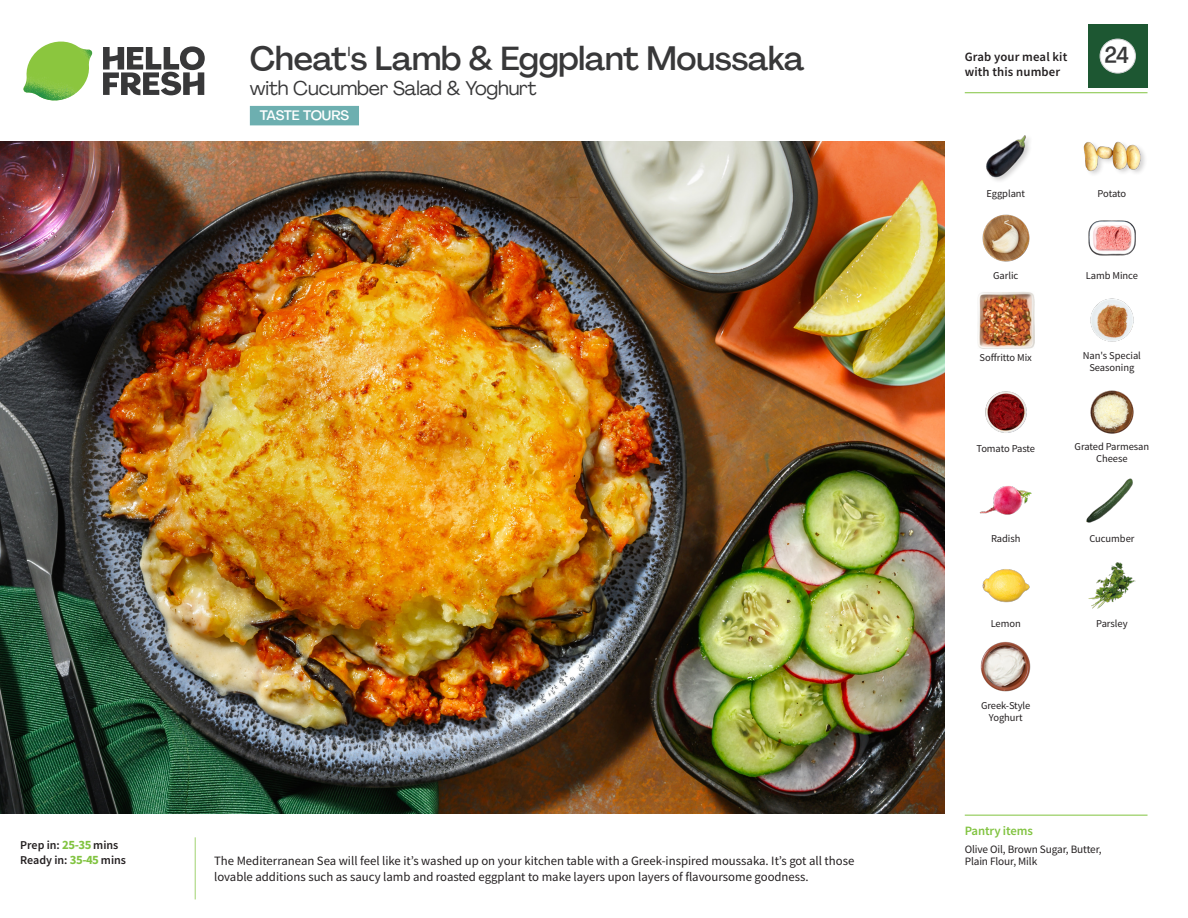
<style>
.page{position:relative;width:1188px;height:918px;background:#fff}
.page>*{position:absolute;margin:0;border:0;box-sizing:border-box;transform-origin:0 0}
._15_Titel_UK{font:500 33px "Agrandir";letter-spacing:-.01em;color:#383839}
._002_Label_Nr{font:500 22.8px "Agrandir";color:#383839;scale:.94 1}
._15_Titel_UK-2{font:19.5px "Agrandir";letter-spacing:-.01em;color:#383839}
.t1{font:500 13.5px "Agrandir";letter-spacing:-.02em;color:#fff}
.Step_6_Text_AU{font:12.75px/16.5px "Source Sans Pro";color:#231f20}
.t2{font:600 12.75px/15px "Source Sans Pro";letter-spacing:.01em;color:#231f20}
._04_Headers_Front{font:600 12.75px "Source Sans Pro";letter-spacing:-.01em;color:#81c340}
._04_Intro{font:600 12px "Source Sans Pro";color:#231f20}
._05_Pantry{font:11.25px "Source Sans Pro";letter-spacing:-.01em;color:#231f20}
._18_FRONT_ingredients{font:10.5px/12px "Source Sans Pro";letter-spacing:-.005em;color:#231f20;text-align:center}
.s1{font-weight:700;font-size:12.75px;color:#81c340}
</style>
<div class="page">
<svg style="left:103px;top:46px;width:102px;height:49px"></svg>
<img style="left:23px;top:42px;width:69px;height:59px">
<div style="left:1088px;top:24px;width:60px;height:64px;background:#1d5732"></div>
<div style="left:1100px;top:39px;width:35px;height:34px;background:#fff;border-radius:50%"></div>
<div style="left:1100px;top:39px;width:36px;height:34px;border:1px solid #d1d2d4;border-radius:50%"></div>
<img style="left:0;top:142px;width:945px;height:672px">
<div style="left:250px;top:102px;width:140px;height:26px;background:linear-gradient(to right,#fff,#fff)"></div>
<div style="left:250px;top:106px;width:109px;height:19px;background:#6dafb0"></div>
<img style="left:977px;top:292px;width:58px;height:57px">
<img style="left:1090px;top:390px;width:44px;height:44px">
<img style="left:985px;top:391px;width:42px;height:42px">
<img style="left:1088px;top:562px;width:48px;height:47px">
<img style="left:979px;top:486px;width:53px;height:29px">
<img style="left:1086px;top:478px;width:47px;height:45px">
<img style="left:982px;top:569px;width:48px;height:34px">
<img style="left:1090px;top:298px;width:44px;height:44px">
<img style="left:1089px;top:220px;width:46px;height:36px">
<img style="left:982px;top:214px;width:48px;height:48px">
<img style="left:986px;top:135px;width:43px;height:44px">
<div style="left:1083px;top:141px;width:65px;height:37px;background:#231f20;opacity:.2"></div>
<img style="left:1083px;top:141px;width:58px;height:37px">
<img style="left:980px;top:641px;width:51px;height:51px">
<hr style="left:965px;top:815px;width:183px;height:1px;background:#81c340">
<hr style="left:965px;top:92px;width:183px;height:1px;background:#81c340">
<p class="_15_Titel_UK" style="left:250px;top:38px;width:556px">Cheat's Lamb &amp; Eggplant Moussaka</p>
<p class="_15_Titel_UK-2" style="left:250px;top:76px;width:288px">with Cucumber Salad &amp; Yoghurt</p>
<p class="t1" style="left:260px;top:107px;width:91px">TASTE TOURS</p>
<p class="_04_Intro" style="left:20px;top:837px;width:100px">Prep in: <span class="s1">25-35</span> mins</p>
<p class="_04_Intro" style="left:20px;top:852px;width:107px">Ready in: <span class="s1">35-45</span> mins</p>
<p class="Step_6_Text_AU" style="left:214px;top:852px;width:642px">The Mediterranean Sea will feel like it’s washed up on your kitchen table with a Greek-inspired moussaka. It’s got all those lovable additions such as saucy lamb and roasted eggplant to make layers upon layers of flavoursome goodness.</p>
<p class="t2" style="left:965px;top:49px;width:104px">Grab your meal kit with this number</p>
<p class="_002_Label_Nr" style="left:1104px;top:41px;width:28px">24</p>
<p class="_18_FRONT_ingredients" style="left:986px;top:188px;width:40px">Eggplant</p>
<p class="_18_FRONT_ingredients" style="left:1098px;top:188px;width:30px">Potato</p>
<p class="_18_FRONT_ingredients" style="left:993px;top:270px;width:27px">Garlic</p>
<p class="_18_FRONT_ingredients" style="left:1086px;top:270px;width:54px">Lamb Mince</p>
<p class="_18_FRONT_ingredients" style="left:980px;top:352px;width:54px">Soffritto Mix</p>
<p class="_18_FRONT_ingredients" style="left:1083px;top:349px;width:60px">Nan's Special<br>Seasoning</p>
<p class="_18_FRONT_ingredients" style="left:976px;top:442px;width:60px">Tomato Paste</p>
<p class="_18_FRONT_ingredients" style="left:1075px;top:441px;width:76px">Grated Parmesan<br>Cheese</p>
<p class="_18_FRONT_ingredients" style="left:991px;top:532px;width:31px">Radish</p>
<p class="_18_FRONT_ingredients" style="left:1089px;top:532px;width:47px">Cucumber</p>
<p class="_18_FRONT_ingredients" style="left:991px;top:617px;width:32px">Lemon</p>
<p class="_18_FRONT_ingredients" style="left:1096px;top:617px;width:33px">Parsley</p>
<p class="_18_FRONT_ingredients" style="left:981px;top:700px;width:51px">Greek-Style<br>Yoghurt</p>
<p class="_04_Headers_Front" style="left:965px;top:822px;width:70px">Pantry items</p>
<p class="_05_Pantry" style="left:965px;top:842px;width:138px">Olive Oil, Brown Sugar, Butter,</p>
<p class="_05_Pantry" style="left:965px;top:854px;width:74px">Plain Flour, Milk</p>
</div>
